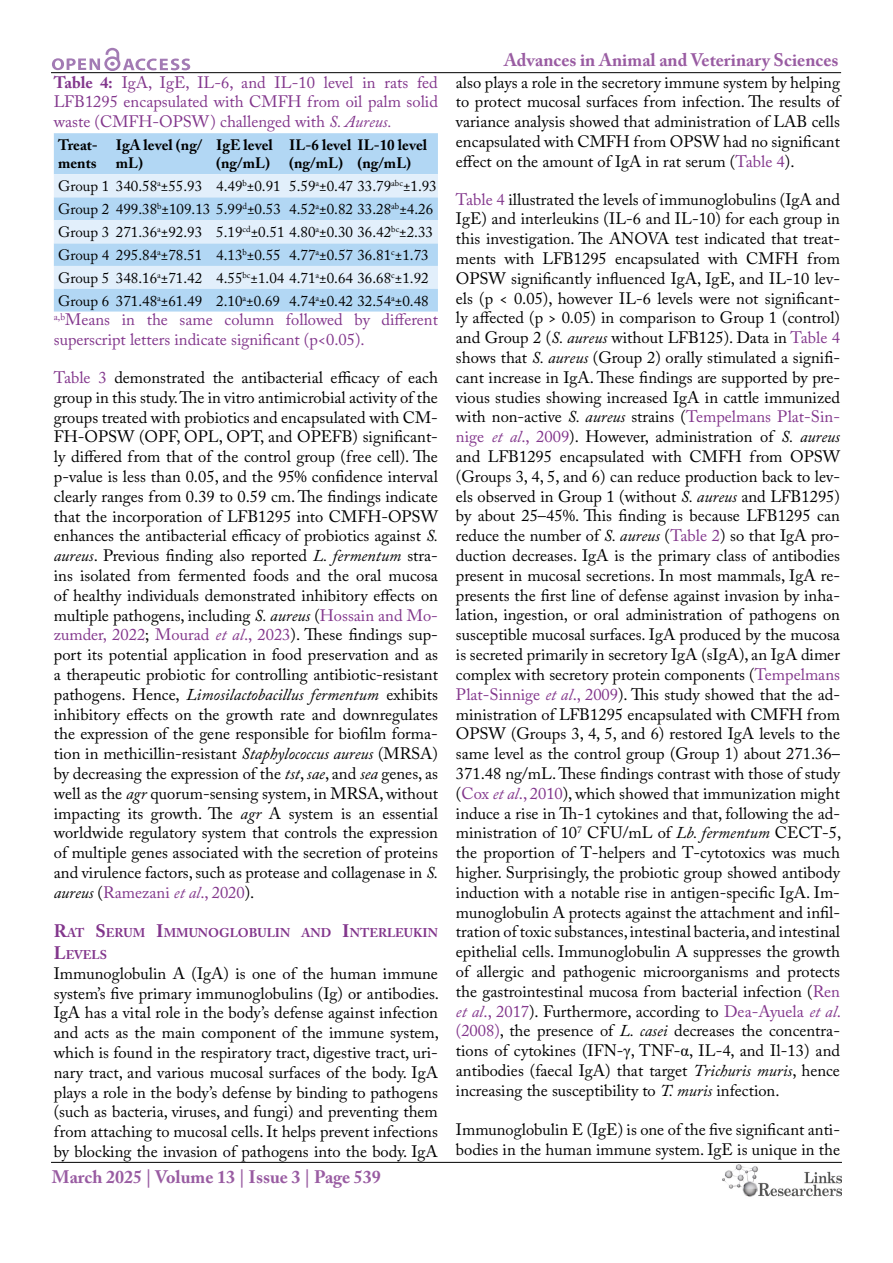
<style>
.page{position:relative;width:893px;height:1263px;background:#fff}
.page>*{position:absolute;margin:0;border:0;box-sizing:border-box;transform-origin:0 0}
.t1{font:700 18px "Adobe Caslon Pro";color:#995ca2}
.t2{font:16.5px/19.8px "Adobe Caslon Pro";color:#000;text-align:justify}
.t3{font:16.5px/19.8px "Adobe Caslon Pro";color:#82368c;text-align:justify}
.t4{font:15px/23px "Adobe Caslon Pro";color:#000}
.t5{font:700 15px/18px "Adobe Caslon Pro";color:#000}
.t6{font:700 12.6px "Adobe Caslon Pro";color:#82368c}
.s1{font-weight:700}
.s2{font-style:italic}
.s3{color:#82368c}
.s4{font-style:italic;color:#82368c}
.s5{font-size:18px}
.s6{font-family:"Times New Roman"}
</style>
<div class="page">
<hr style="left:51px;top:72px;width:790px;height:1px;background:#000">
<hr style="left:51px;top:1162px;width:791px;height:1px;background:#000">
<svg style="left:52px;top:48px;width:138px;height:23px"></svg>
<img style="left:723px;top:1164px;width:119px;height:33px">
<div style="left:54px;top:133px;width:384px;height:179px;background:#b2d7f4"></div>
<svg style="left:54px;top:174px;width:384px;height:114px;background:#cfe5f8"></svg>
<p class="t3" style="left:54px;top:72px;width:386px"><span class="s1">Table 4:</span> IgA, IgE, IL-6, and IL-10 level in rats fed LFB1295 encapsulated with CMFH from oil palm solid waste (CMFH-OPSW) challenged with <span class="s2">S. Aureus.</span></p>
<p class="t5" style="left:58px;top:136px;width:41px">Treat&shy;ments</p>
<p class="t5" style="left:116px;top:136px;width:88px">IgA level (ng/ mL)</p>
<p class="t5" style="left:216px;top:136px;width:58px">IgE level (ng/mL)</p>
<p class="t5" style="left:289px;top:136px;width:139px">IL-6 level IL-10 level (ng/mL)</p>
<p class="t4" style="left:58px;top:152px;width:380px;text-indent:299px"><span class="s1">(ng/mL)<br></span>Group 1 340.58<sup>a</sup>±55.93 4.49<sup>b</sup>±0.91 5.59<sup>a</sup>±0.47 33.79<sup>abc</sup>±1.93<br>Group 2 499.38<sup>b</sup>±109.13 5.99<sup>d</sup>±0.53 4.52<sup>a</sup>±0.82 33.28<sup>ab</sup>±4.26<br>Group 3 271.36<sup>a</sup>±92.93 5.19<sup>cd</sup>±0.51 4.80<sup>a</sup>±0.30 36.42<sup>bc</sup>±2.33<br>Group 4 295.84<sup>a</sup>±78.51 4.13<sup>b</sup>±0.55 4.77<sup>a</sup>±0.57 36.81<sup>c</sup>±1.73<br>Group 5 348.16<sup>a</sup>±71.42 4.55<sup>bc</sup>±1.04 4.71<sup>a</sup>±0.64 36.68<sup>c</sup>±1.92<br>Group 6 371.48<sup>a</sup>±61.49 2.10<sup>a</sup>±0.69 4.74<sup>a</sup>±0.42 32.54<sup>a</sup>±0.48</p>
<p class="t3" style="left:54px;top:310px;width:386px"><sup>a,b</sup>Means in the same column followed by different superscript letters indicate significant (p&lt;0.05).</p>
<p class="t2" style="left:54px;top:367px;width:386px"><span class="s3">Table 3</span> demonstrated the antibacterial efficacy of each group in this study. The in vitro antimicrobial activity of the groups treated with probiotics and encapsulated with CM-FH-OPSW (OPF, OPL, OPT, and OPEFB) significant&shy;ly differed from that of the control group (free cell). The p-value is less than 0.05, and the 95% confidence interval clearly ranges from 0.39 to 0.59 cm. The findings indicate that the incorporation of LFB1295 into CMFH-OPSW enhances the antibacterial efficacy of probiotics against <span class="s2">S. aureus</span>. Previous finding also reported <span class="s2">L. fermentum</span> stra&shy;ins isolated from fermented foods and the oral mucosa of healthy individuals demonstrated inhibitory effects on multiple pathogens, including <span class="s2">S. aureus</span> (<span class="s3">Hossain and Mo&shy;zumder, 2022</span>; <span class="s3">Mourad</span> <span class="s4">et al</span><span class="s3">., 2023</span>). These findings sup&shy;port its potential application in food preservation and as a therapeutic probiotic for controlling antibiotic-resistant pathogens. Hence, <span class="s2">Limosilactobacillus fermentum</span> exhibits inhibitory effects on the growth rate and downregulates the expression of the gene responsible for biofilm forma&shy;tion in methicillin-resistant <span class="s2">Staphylococcus aureus</span> (MRSA) by decreasing the expression of the <span class="s2">tst</span>, <span class="s2">sae</span>, and <span class="s2">sea</span> genes, as well as the <span class="s2">agr</span> quorum-sensing system, in MRSA, without impacting its growth. The <span class="s2">agr</span> A system is an essential worldwide regulatory system that controls the expression of multiple genes associated with the secretion of proteins and virulence factors, such as protease and collagenase in <span class="s2">S. aureus</span> (<span class="s3">Ramezani</span> <span class="s4">et al</span><span class="s3">., 2020</span>).</p>
<p class="t6" style="left:54px;top:926px;width:62px"><span class="s5">R</span>AT <span class="s5">S</span>ERU</p>
<p class="t6" style="left:133px;top:926px;width:273px">M <span class="s5">I</span>MMUNOGLOBULIN AND <span class="s5">I</span>NTERLEUK</p>
<p class="t6" style="left:422px;top:926px;width:17px">IN</p>
<p class="t6" style="left:54px;top:947px;width:55px"><span class="s5">L</span>EVELS</p>
<p class="t2" style="left:54px;top:963px;width:387px">Immunoglobulin A (IgA) is one of the human immune system’s five primary immunoglobulins (Ig) or antibodies.<br>IgA has a vital role in the body’s defense against infection and acts as the main component of the immune system, which is found in the respiratory tract, digestive tract, uri&shy;nary tract, and various mucosal surfaces of the body. IgA plays a role in the body’s defense by binding to pathogens (such as bacteria, viruses, and fungi) and preventing them from attaching to mucosal cells. It helps prevent infections by blocking the invasion of pathogens into the body. IgA</p>
<p class="t1" style="left:52px;top:1166px;width:331px">March 2025 | Volume 13 | Issue 3 | Page 539</p>
<p class="t1" style="left:504px;top:50px;width:336px">Advances in Animal and Veterinary Sciences</p>
<p class="t2" style="left:456px;top:72px;width:386px">also plays a role in the secretory immune system by helping to protect mucosal surfaces from infection. The results of variance analysis showed that administration of LAB cells encapsulated with CMFH from OPSW had no significant effect on the amount of IgA in rat serum (<span class="s3">Table 4</span>).</p>
<p class="t2" style="left:456px;top:189px;width:387px"><span class="s3">Table 4</span> illustrated the levels of immunoglobulins (IgA and IgE) and interleukins (IL-6 and IL-10) for each group in this investigation. The ANOVA test indicated that treat&shy;ments with LFB1295 encapsulated with CMFH from OPSW significantly influenced IgA, IgE, and IL-10 lev&shy;els (p &lt; 0.05), however IL-6 levels were not significant&shy;ly affected (p &gt; 0.05) in comparison to Group 1 (control) and Group 2 (<span class="s2">S. aureus</span> without LFB125). Data in <span class="s3">Table 4 </span>shows that <span class="s2">S. aureus</span> (Group 2) orally stimulated a signifi&shy;cant increase in IgA. These findings are supported by pre&shy;vious studies showing increased IgA in cattle immunized with non-active <span class="s2">S. aureus</span> strains (<span class="s3">Tempelmans Plat-Sin&shy;nige</span> <span class="s4">et al</span><span class="s3">., 2009</span>). However, administration of <span class="s2">S. aureus </span>and LFB1295 encapsulated with CMFH from OPSW (Groups 3, 4, 5, and 6) can reduce production back to lev&shy;els observed in Group 1 (without <span class="s2">S. aureus</span> and LFB1295) by about 25–45%. This finding is because LFB1295 can reduce the number of <span class="s2">S. aureus</span> (<span class="s3">Table 2</span>) so that IgA pro&shy;duction decreases. IgA is the primary class of antibodies present in mucosal secretions. In most mammals, IgA re&shy;presents the first line of defense against invasion by inha&shy;lation, ingestion, or oral administration of pathogens on susceptible mucosal surfaces. IgA produced by the mucosa is secreted primarily in secretory IgA (sIgA), an IgA dimer complex with secretory protein components (<span class="s3">Tempelmans Plat-Sinnige</span> <span class="s4">et al</span><span class="s3">., 2009</span>). This study showed that the ad&shy;ministration of LFB1295 encapsulated with CMFH from OPSW (Groups 3, 4, 5, and 6) restored IgA levels to the same level as the control group (Group 1) about 271.36– 371.48 ng/mL. These findings contrast with those of study (<span class="s3">Cox</span> <span class="s4">et al</span><span class="s3">., 2010</span>), which showed that immunization might induce a rise in Th-1 cytokines and that, following the ad&shy;ministration of 10<sup>7</sup> CFU/mL of <span class="s2">Lb. fermentum</span> CECT-5, the proportion of T-helpers and T-cytotoxics was much higher. Surprisingly, the probiotic group showed antibody induction with a notable rise in antigen-specific IgA. Im&shy;munoglobulin A protects against the attachment and infil&shy;tration of toxic substances, intestinal bacteria, and intestinal epithelial cells. Immunoglobulin A suppresses the growth of allergic and pathogenic microorganisms and protects the gastrointestinal mucosa from bacterial infection (<span class="s3">Ren </span><span class="s4">et al</span><span class="s3">., 2017</span>). Furthermore, according to <span class="s3">Dea-Ayuela</span> <span class="s4">et al</span><span class="s3">. (2008)</span>, the presence of <span class="s2">L. casei</span> decreases the concentra&shy;tions of cytokines (IFN-<span class="s6">γ</span>, TNF-<span class="s6">α</span>, IL-4, and Il-13) and antibodies (faecal IgA) that target <span class="s2">Trichuris muris</span>, hence increasing the susceptibility to <span class="s2">T. muris</span> infection.</p>
<p class="t2" style="left:456px;top:1120px;width:386px">Immunoglobulin E (IgE) is one of the five significant anti&shy;bodies in the human immune system. IgE is unique in the</p>
</div>
